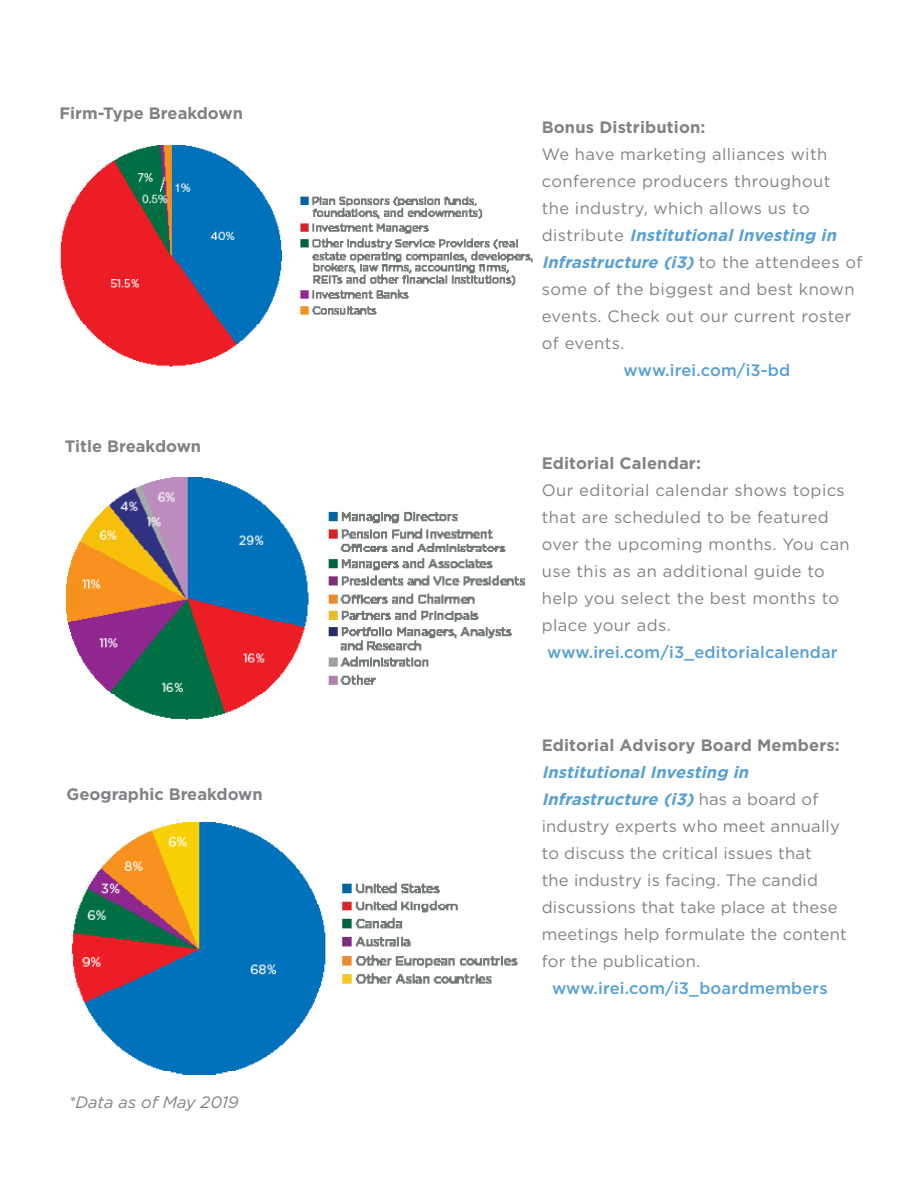
<style>
.page{position:relative;width:918px;height:1188px;background:#fff}
.page>*{position:absolute;margin:0;border:0;box-sizing:border-box;transform-origin:0 0}
.t1{font:16.5px "Gotham";letter-spacing:.025em;color:#808285}
.t2{font:italic 700 16.5px "Gotham";color:#56a0d5}
.t3{font:700 16.5px "Gotham";color:#808285}
.t4{font:500 16.5px "Gotham";letter-spacing:.01em;color:#56a0d5}
.t5{font:italic 16.5px "Gotham";color:#808285}
.s1{font-weight:400;font-style:normal;color:#808285}
</style>
<div class="page">
<img style="left:60px;top:146px;width:473px;height:221px">
<img style="left:66px;top:478px;width:459px;height:242px">
<img style="left:72px;top:823px;width:446px;height:252px">
<p class="t3" style="left:59px;top:103px;width:185px">Firm-Type Breakdown</p>
<p class="t3" style="left:65px;top:436px;width:138px">Title Breakdown</p>
<p class="t3" style="left:67px;top:783px;width:198px">Geographic Breakdown</p>
<p class="t5" style="left:68px;top:1091px;width:172px">*Data as of May 2019</p>
<p class="t3" style="left:542px;top:116px;width:165px">Bonus Distribution:</p>
<p class="t1" style="left:542px;top:144px;width:287px">We have marketing alliances with</p>
<p class="t1" style="left:542px;top:171px;width:290px">conference producers throughout</p>
<p class="t1" style="left:542px;top:198px;width:269px">the industry, which allows us to</p>
<p class="t2" style="left:542px;top:224px;width:301px"><span class="s1">d i s t r i b u t e</span> InstitutionalInvesting in</p>
<p class="t2" style="left:542px;top:251px;width:322px">Infrastructure (i3)<span class="s1">t o t h e a t t e n d e e s o f</span></p>
<p class="t1" style="left:542px;top:279px;width:314px">some of the biggest and best known</p>
<p class="t1" style="left:542px;top:306px;width:311px">events. Check out our current roster</p>
<p class="t1" style="left:542px;top:333px;width:84px">of events.</p>
<p class="t4" style="left:624px;top:360px;width:168px">www.irei.com/i3-bd</p>
<p class="t3" style="left:542px;top:452px;width:161px">Editorial Calendar:</p>
<p class="t1" style="left:542px;top:480px;width:305px">Our editorial calendar shows topics</p>
<p class="t1" style="left:542px;top:507px;width:289px">that are scheduled to be featured</p>
<p class="t1" style="left:542px;top:534px;width:310px">over the upcoming months. You can</p>
<p class="t1" style="left:542px;top:561px;width:285px">use this as an additional guide to</p>
<p class="t1" style="left:542px;top:588px;width:299px">help you select the best months to</p>
<p class="t1" style="left:542px;top:615px;width:130px">place your ads.</p>
<p class="t4" style="left:547px;top:642px;width:292px">www.irei.com/i3_editorialcalendar</p>
<p class="t3" style="left:542px;top:734px;width:299px">Editorial Advisory Board Members:</p>
<p class="t2" style="left:542px;top:761px;width:213px">InstitutionalInvesting in</p>
<p class="t2" style="left:542px;top:788px;width:278px">Infrastructure (i3)<span class="s1">h a s a b o a r d o f</span></p>
<p class="t1" style="left:542px;top:816px;width:300px">industry experts who meet annually</p>
<p class="t1" style="left:542px;top:843px;width:271px">to discuss the critical issues that</p>
<p class="t1" style="left:542px;top:870px;width:278px">the industry is facing. The candid</p>
<p class="t1" style="left:542px;top:897px;width:297px">discussions that take place at these</p>
<p class="t1" style="left:542px;top:924px;width:306px">meetings help formulate the content</p>
<p class="t1" style="left:542px;top:951px;width:160px">for the publication.</p>
<p class="t4" style="left:552px;top:978px;width:277px">www.irei.com/i3_boardmembers</p>
</div>
